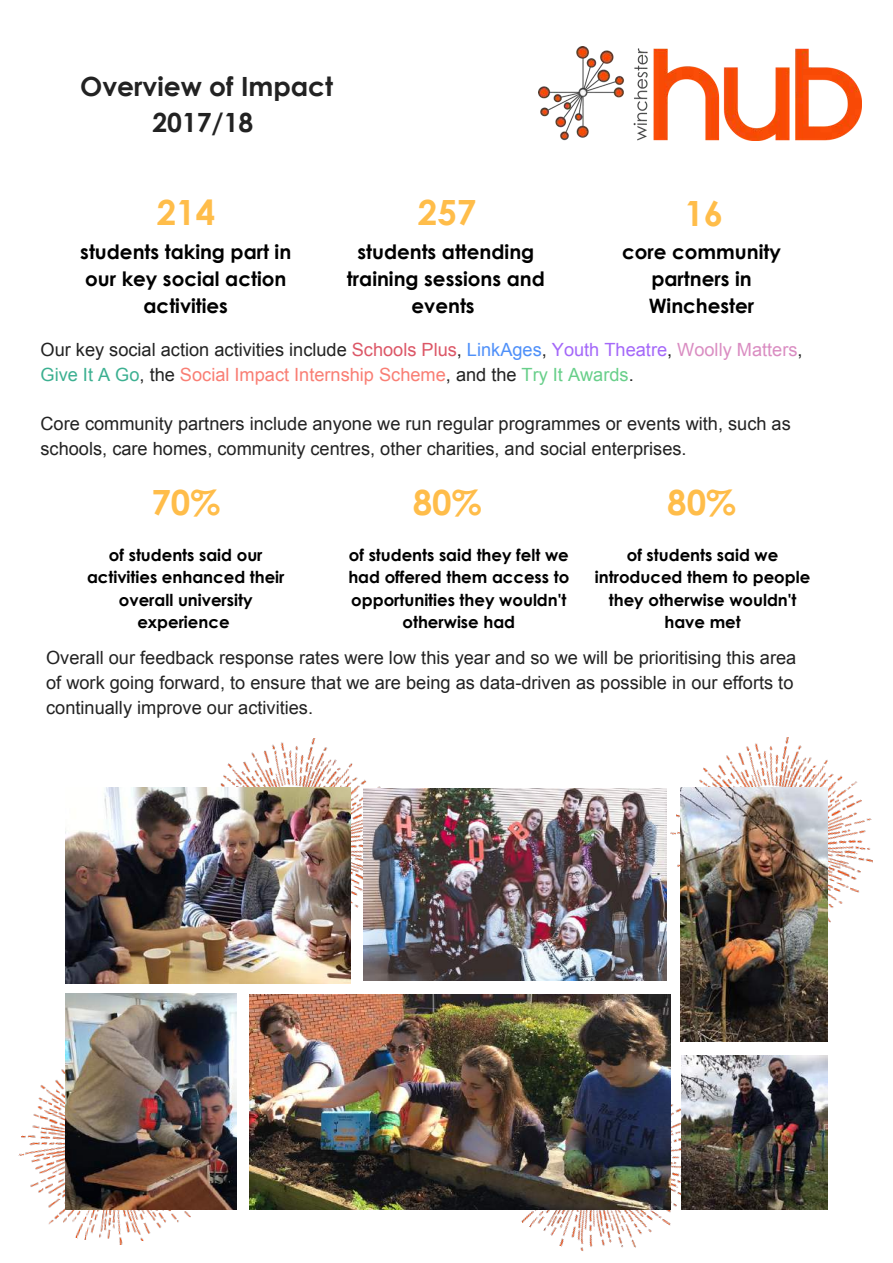
<style>
.page{position:relative;width:893px;height:1263px;background:#fff}
.page>*{position:absolute;margin:0;border:0;box-sizing:border-box;transform-origin:0 0}
.t1{font:700 34.8px "Century Gothic";color:#ffbd4a}
.t2{font:700 26.55px/36px "Century Gothic";color:#222;text-align:center}
.t3{font:700 19.8px/27px "Century Gothic";color:#000;text-align:center}
.t4{font:18.15px/24.8px "Arial";color:#222}
.t5{font:700 16.5px/22.5px "Century Gothic";color:#000;text-align:center}
.s1{color:#dc5767}
.s2{color:#4f90f9}
.s3{color:#a468f9}
.s4{color:#da8dc2}
.s5{color:#3cb091}
.s6{color:#f97e74}
.s7{color:#68cf8a}
</style>
<div class="page">
<img style="left:538px;top:46px;width:323px;height:95px">
<img style="left:220px;top:738px;width:161px;height:229px">
<img style="left:464px;top:1016px;width:274px;height:235px">
<img style="left:65px;top:787px;width:285px;height:196px">
<img style="left:18px;top:1069px;width:218px;height:176px">
<img style="left:670px;top:737px;width:203px;height:186px">
<img style="left:680px;top:787px;width:148px;height:254px">
<img style="left:65px;top:993px;width:171px;height:216px">
<img style="left:250px;top:994px;width:420px;height:215px">
<img style="left:681px;top:1055px;width:147px;height:154px">
<img style="left:364px;top:788px;width:303px;height:193px">
<h2 class="t2" style="left:80px;top:67px;width:254px">Overview of Impact<br>2017/18</h2>
<h1 class="t1" style="left:157px;top:186px;width:60px">214</h1>
<h1 class="t1" style="left:418px;top:186px;width:60px">257</h1>
<h1 class="t1" style="left:684px;top:187px;width:40px">16</h1>
<p class="t3" style="left:347px;top:237px;width:199px">students attending training sessions and events</p>
<p class="t3" style="left:622px;top:237px;width:160px">core community partners in<br>Winchester</p>
<p class="t4" style="left:41px;top:337px;width:763px">Our key social action activities include <span class="s1">Schools Plus</span>, <span class="s2">LinkAges</span>, <span class="s3">Youth Theatre</span>, <span class="s4">Woolly Matters</span>,<br><span class="s5">Give It A Go</span>, the <span class="s6">Social Impact Internship Scheme</span>, and the <span class="s7">Try It Awards</span>.</p>
<p class="t4" style="left:41px;top:412px;width:752px">Core community partners include anyone we run regular programmes or events with, such as schools, care homes, community centres, other charities, and social enterprises.</p>
<p class="t3" style="left:80px;top:237px;width:212px">students taking part in our key social action activities</p>
<h1 class="t1" style="left:152px;top:475px;width:70px">70%</h1>
<h1 class="t1" style="left:413px;top:475px;width:70px">80%</h1>
<h1 class="t1" style="left:667px;top:475px;width:70px">80%</h1>
<p class="t5" style="left:87px;top:543px;width:199px">of students said our activities enhanced their overall university experience</p>
<p class="t5" style="left:348px;top:543px;width:222px">of students said they felt we had offered them access to opportunities they wouldn't otherwise had</p>
<p class="t5" style="left:595px;top:543px;width:217px">of students said we introduced them to people they otherwise wouldn't have met</p>
<p class="t4" style="left:46px;top:646px;width:752px">Overall our feedback response rates were low this year and so we will be prioritising this area of work going forward, to ensure that we are being as data-driven as possible in our efforts to continually improve our activities.</p>
</div>
